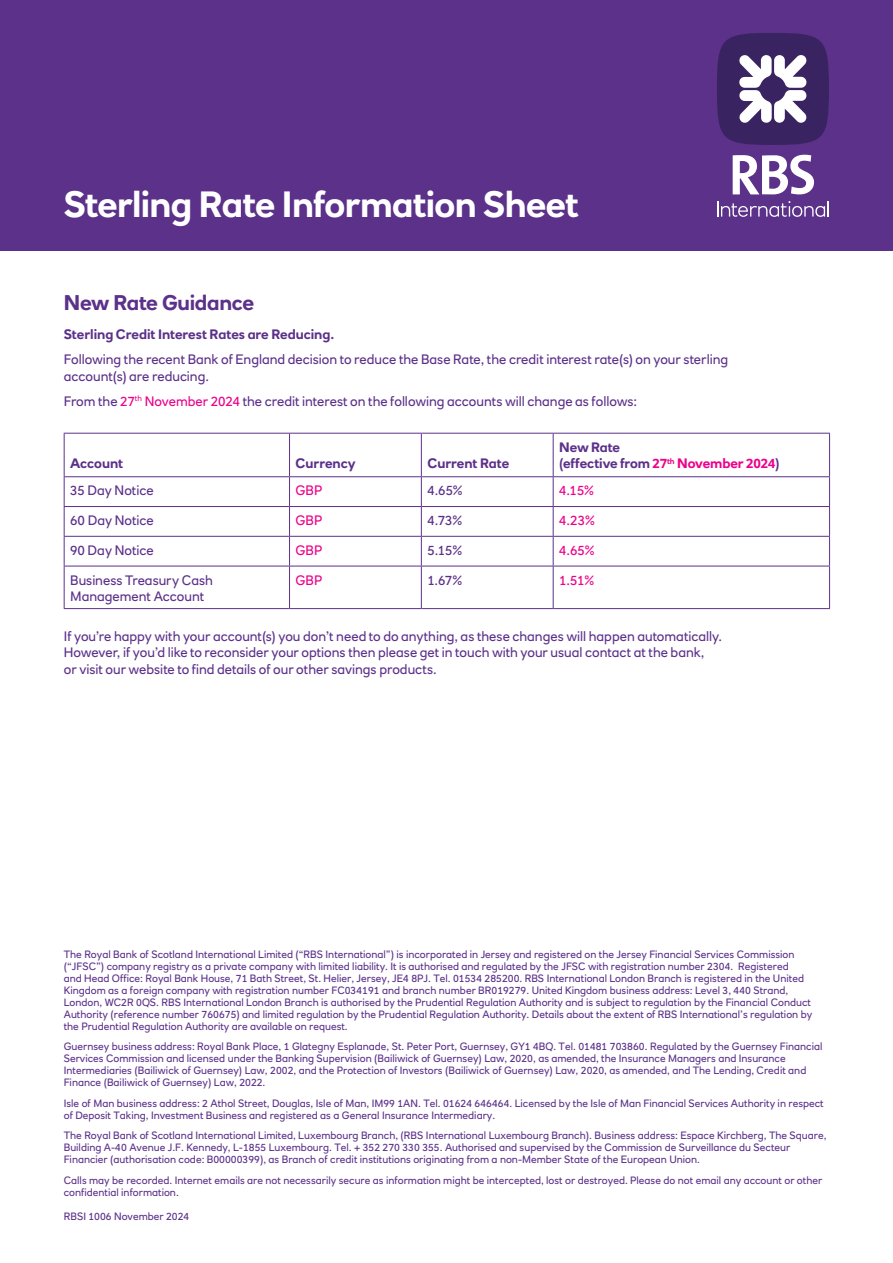
<style>
.page{position:relative;width:893px;height:1263px;background:#fff}
.page>*{position:absolute;margin:0;border:0;box-sizing:border-box;transform-origin:0 0}
.t1{font:700 36px "RN House Sans";letter-spacing:-.02em;color:#fff}
.t2{font:700 21px "RN House Sans";letter-spacing:-.02em;color:#5c318a}
.t3{font:13.5px/16.5px "RN House Sans";color:#5c318a}
.t4{font:700 13.5px/16.5px "RN House Sans";letter-spacing:-.005em;color:#5c318a}
.t5{font:13.5px "RN House Sans";letter-spacing:.01em;color:#ed028c}
.t6{font:10.5px/12px "RN House Sans";color:#5c318a}
.s1{color:#ed028c}
</style>
<div class="page">
<div style="left:0;top:0;width:893px;height:251px;background:#5c318a"></div>
<hr style="left:64px;top:433px;width:226px;height:1px;background:#5c318a">
<hr style="left:64px;top:434px;width:1px;height:42px;background:#5c318a">
<hr style="left:290px;top:433px;width:131px;height:1px;background:#5c318a">
<hr style="left:289px;top:434px;width:1px;height:42px;background:#5c318a">
<hr style="left:421px;top:433px;width:132px;height:1px;background:#5c318a">
<hr style="left:421px;top:434px;width:1px;height:42px;background:#5c318a">
<hr style="left:553px;top:433px;width:277px;height:1px;background:#5c318a">
<hr style="left:553px;top:434px;width:1px;height:42px;background:#5c318a">
<hr style="left:829px;top:434px;width:1px;height:42px;background:#5c318a">
<hr style="left:64px;top:476px;width:226px;height:1px;background:#5c318a">
<hr style="left:290px;top:476px;width:131px;height:1px;background:#5c318a">
<hr style="left:421px;top:476px;width:132px;height:1px;background:#5c318a">
<hr style="left:553px;top:476px;width:277px;height:1px;background:#5c318a">
<hr style="left:64px;top:506px;width:226px;height:1px;background:#5c318a">
<hr style="left:290px;top:506px;width:131px;height:1px;background:#5c318a">
<hr style="left:421px;top:506px;width:132px;height:1px;background:#5c318a">
<hr style="left:553px;top:506px;width:277px;height:1px;background:#5c318a">
<hr style="left:64px;top:536px;width:226px;height:1px;background:#5c318a">
<svg style="left:64px;top:477px;width:1px;height:89px"></svg>
<hr style="left:290px;top:536px;width:131px;height:1px;background:#5c318a">
<svg style="left:289px;top:477px;width:1px;height:89px"></svg>
<hr style="left:421px;top:536px;width:132px;height:1px;background:#5c318a">
<svg style="left:421px;top:477px;width:1px;height:89px"></svg>
<hr style="left:553px;top:536px;width:277px;height:1px;background:#5c318a">
<svg style="left:553px;top:477px;width:1px;height:89px"></svg>
<svg style="left:829px;top:477px;width:1px;height:89px"></svg>
<hr style="left:64px;top:566px;width:226px;height:1px;background:#5c318a">
<hr style="left:64px;top:566px;width:1px;height:42px;background:#5c318a">
<hr style="left:290px;top:566px;width:131px;height:1px;background:#5c318a">
<hr style="left:289px;top:566px;width:1px;height:42px;background:#5c318a">
<hr style="left:421px;top:566px;width:132px;height:1px;background:#5c318a">
<hr style="left:421px;top:566px;width:1px;height:42px;background:#5c318a">
<hr style="left:553px;top:566px;width:277px;height:1px;background:#5c318a">
<hr style="left:553px;top:566px;width:1px;height:42px;background:#5c318a">
<hr style="left:829px;top:566px;width:1px;height:42px;background:#5c318a">
<hr style="left:64px;top:608px;width:226px;height:1px;background:#5c318a">
<hr style="left:290px;top:608px;width:131px;height:1px;background:#5c318a">
<hr style="left:421px;top:608px;width:132px;height:1px;background:#5c318a">
<hr style="left:553px;top:608px;width:277px;height:1px;background:#5c318a">
<div style="left:717px;top:33px;width:112px;height:112px;background:#392360;border-radius:50%"></div>
<svg style="left:739px;top:55px;width:68px;height:68px"></svg>
<svg style="left:733px;top:155px;width:81px;height:39px"></svg>
<svg style="left:717px;top:201px;width:112px;height:16px"></svg>
<p class="t1" style="left:64px;top:182px;width:517px">Sterling Rate Information Sheet</p>
<p class="t2" style="left:64px;top:289px;width:192px">New Rate Guidance</p>
<p class="t4" style="left:64px;top:326px;width:272px">Sterling Credit Interest Rates are Reducing.</p>
<p class="t3" style="left:64px;top:351px;width:666px">Following the recent Bank of England decision to reduce the Base Rate, the credit interest rate(s) on your sterling account(s) are reducing.</p>
<p class="t3" style="left:64px;top:392px;width:575px">From the <span class="s1">27</span><sup>th</sup> <span class="s1">November 2024</span> the credit interest on the following accounts will change as follows:</p>
<p class="t4" style="left:70px;top:455px;width:55px">Account</p>
<p class="t4" style="left:296px;top:455px;width:62px">Currency</p>
<p class="t4" style="left:427px;top:455px;width:83px">Current Rate</p>
<p class="t4" style="left:559px;top:439px;width:222px">New Rate<br>(effective from <span class="s1">27</span><sup>th</sup> <span class="s1">November 2024</span>)</p>
<p class="t3" style="left:70px;top:482px;width:85px">35 Day Notice</p>
<p class="t5" style="left:296px;top:482px;width:28px">GBP</p>
<p class="t3" style="left:427px;top:482px;width:37px">4.65%</p>
<p class="t5" style="left:559px;top:482px;width:36px">4.15%</p>
<p class="t3" style="left:70px;top:512px;width:85px">60 Day Notice</p>
<p class="t5" style="left:296px;top:512px;width:28px">GBP</p>
<p class="t3" style="left:427px;top:512px;width:36px">4.73%</p>
<p class="t5" style="left:559px;top:512px;width:37px">4.23%</p>
<p class="t3" style="left:70px;top:542px;width:85px">90 Day Notice</p>
<p class="t5" style="left:296px;top:542px;width:28px">GBP</p>
<p class="t3" style="left:427px;top:542px;width:36px">5.15%</p>
<p class="t5" style="left:559px;top:542px;width:37px">4.65%</p>
<p class="t3" style="left:70px;top:571px;width:144px">Business Treasury Cash<br>Management Account</p>
<p class="t5" style="left:296px;top:571px;width:28px">GBP</p>
<p class="t3" style="left:427px;top:571px;width:36px">1.67%</p>
<p class="t5" style="left:559px;top:571px;width:36px">1.51%</p>
<p class="t3" style="left:64px;top:628px;width:660px">If you’re happy with your account(s) you don’t need to do anything, as these changes will happen automatically.<br>However, if you’d like to reconsider your options then please get in touch with your usual contact at the bank,<br>or visit our website to find details of our other savings products.</p>
<p class="t6" style="left:64px;top:948px;width:750px">The Royal Bank of Scotland International Limited (“RBS International”) is incorporated in Jersey and registered on the Jersey Financial Services Commission (“JFSC”) company registry as a private company with limited liability. It is authorised and regulated by the JFSC with registration number 2304. Registered<br>and Head Office: Royal Bank House, 71 Bath Street, St. Helier, Jersey, JE4 8PJ. Tel. 01534 285200. RBS International London Branch is registered in the United Kingdom as a foreign company with registration number FC034191 and branch number BR019279. United Kingdom business address: Level 3, 440 Strand, London, WC2R 0QS. RBS International London Branch is authorised by the Prudential Regulation Authority and is subject to regulation by the Financial Conduct Authority (reference number 760675) and limited regulation by the Prudential Regulation Authority. Details about the extent of RBS International’s regulation by the Prudential Regulation Authority are available on request.</p>
<p class="t6" style="left:64px;top:1040px;width:760px">Guernsey business address: Royal Bank Place, 1 Glategny Esplanade, St. Peter Port, Guernsey, GY1 4BQ. Tel. 01481 703860. Regulated by the Guernsey Financial Services Commission and licensed under the Banking Supervision (Bailiwick of Guernsey) Law, 2020, as amended, the Insurance Managers and Insurance Intermediaries (Bailiwick of Guernsey) Law, 2002, and the Protection of Investors (Bailiwick of Guernsey) Law, 2020, as amended, and The Lending, Credit and Finance (Bailiwick of Guernsey) Law, 2022.</p>
<p class="t6" style="left:64px;top:1097px;width:761px">Isle of Man business address: 2 Athol Street, Douglas, Isle of Man, IM99 1AN. Tel. 01624 646464. Licensed by the Isle of Man Financial Services Authority in respect of Deposit Taking, Investment Business and registered as a General Insurance Intermediary.</p>
<p class="t6" style="left:64px;top:1129px;width:764px">The Royal Bank of Scotland International Limited, Luxembourg Branch, (RBS International Luxembourg Branch). Business address: Espace Kirchberg, The Square,<br>Building A-40 Avenue J.F. Kennedy, L-1855 Luxembourg. Tel. + 352 270 330 355. Authorised and supervised by the Commission de Surveillance du Secteur<br>Financier (authorisation code: B00000399), as Branch of credit institutions originating from a non-Member State of the European Union.</p>
<p class="t6" style="left:64px;top:1174px;width:760px">Calls may be recorded. Internet emails are not necessarily secure as information might be intercepted, lost or destroyed. Please do not email any account or other confidential information.</p>
<p class="t6" style="left:64px;top:1211px;width:127px">RBSI 1006 November 2024</p>
</div>
